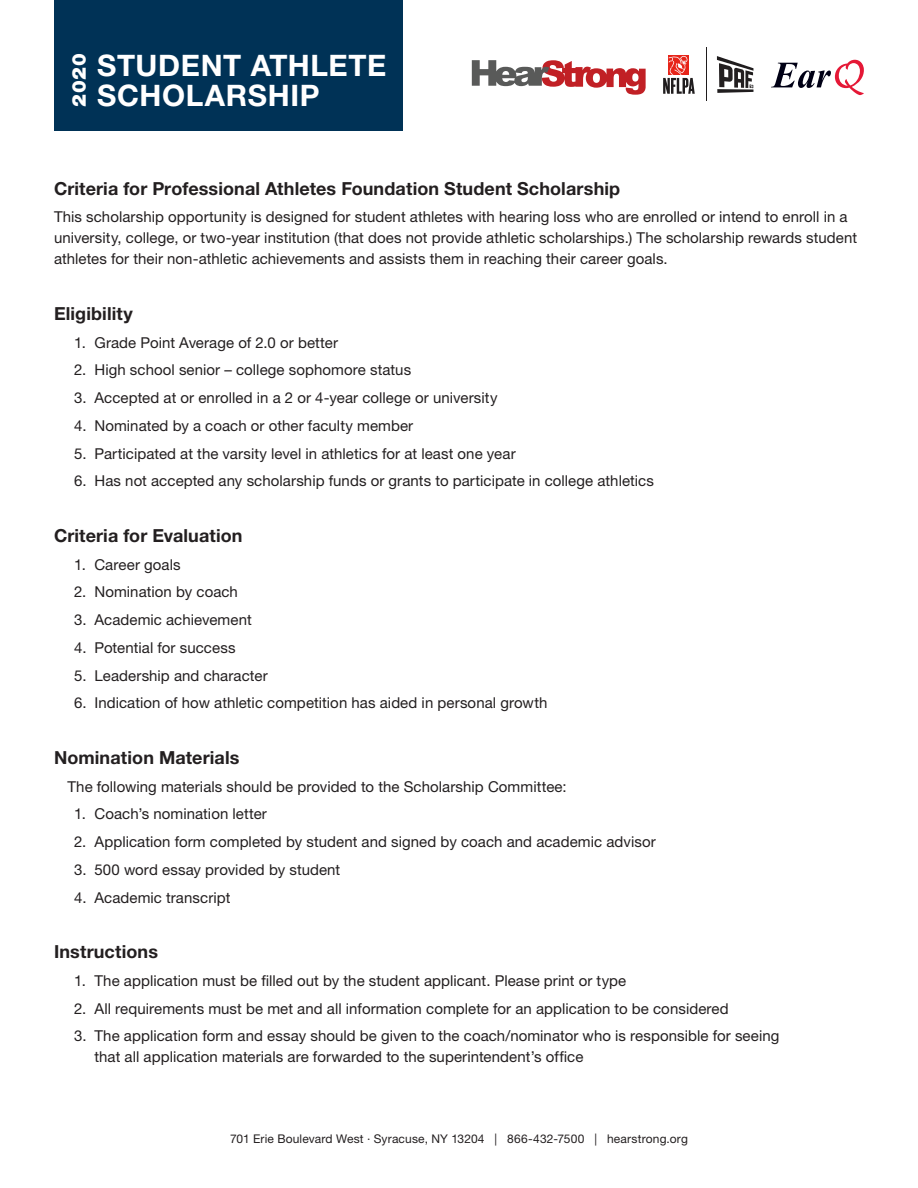
<style>
.page{position:relative;width:918px;height:1188px;background:#fff}
.page>*{position:absolute;margin:0;border:0;box-sizing:border-box;transform-origin:0 0}
.t1{font:700 29.7px "Helvetica Neue LT Std";letter-spacing:.02em;color:#fff}
.t2{font:900 19.2px "Helvetica Neue LT Std";color:#fff}
.heading{font:700 18px "Helvetica Neue LT Std";letter-spacing:.005em;color:#231f20}
.body{font:15px/21px "Helvetica Neue LT Std";letter-spacing:.005em;color:#231f20}
.number-Start{font:15px "Helvetica Neue LT Std";letter-spacing:.005em;color:#231f20}
.t3{font:12px "Helvetica Neue LT Std";letter-spacing:.015em;color:#231f20}
</style>
<div class="page">
<div style="left:54px;top:0;width:349px;height:131px;background:#003256"></div>
<svg style="left:771px;top:60px;width:93px;height:35px"></svg>
<svg style="left:663px;top:55px;width:32px;height:39px"></svg>
<svg style="left:717px;top:56px;width:36px;height:37px"></svg>
<hr style="left:706px;top:48px;width:1px;height:53px;background:#201d1e">
<svg style="left:472px;top:60px;width:174px;height:35px"></svg>
<p class="t2" style="left:68px;top:107px;width:55px;rotate:-90deg">2020</p>
<h1 class="t1" style="left:97px;top:47px;width:291px">STUDENT ATHLETE</h1>
<h1 class="t1" style="left:97px;top:77px;width:224px">SCHOLARSHIP</h1>
<p class="heading" style="left:54px;top:177px;width:568px">Criteria for Professional Athletes Foundation Student Scholarship</p>
<p class="body" style="left:54px;top:206px;width:805px">This scholarship opportunity is designed for student athletes with hearing loss who are enrolled or intend to enroll in a university, college, or two-year institution (that does not provide athletic scholarships.) The scholarship rewards student athletes for their non-athletic achievements and assists them in reaching their career goals.</p>
<p class="heading" style="left:54px;top:302px;width:80px">Eligibility</p>
<p class="body" style="left:74px;top:332px;width:265px">1. Grade Point Average of 2.0 or better</p>
<p class="body" style="left:74px;top:359px;width:339px">2. High school senior – college sophomore status</p>
<p class="body" style="left:74px;top:387px;width:425px">3. Accepted at or enrolled in a 2 or 4-year college or university</p>
<p class="body" style="left:74px;top:415px;width:341px">4. Nominated by a coach or other faculty member</p>
<p class="body" style="left:74px;top:443px;width:443px">5. Participated at the varsity level in athletics for at least one year</p>
<p class="body" style="left:74px;top:470px;width:581px">6. Has not accepted any scholarship funds or grants to participate in college athletics</p>
<p class="heading" style="left:54px;top:524px;width:190px">Criteria for Evaluation</p>
<p class="body" style="left:74px;top:554px;width:108px">1. Career goals</p>
<p class="body" style="left:74px;top:581px;width:165px">2. Nomination by coach</p>
<p class="body" style="left:74px;top:609px;width:179px">3. Academic achievement</p>
<p class="body" style="left:74px;top:637px;width:163px">4. Potential for success</p>
<p class="body" style="left:74px;top:665px;width:195px">5. Leadership and character</p>
<p class="body" style="left:74px;top:692px;width:475px">6. Indication of how athletic competition has aided in personal growth</p>
<p class="heading" style="left:54px;top:746px;width:187px">Nomination Materials</p>
<p class="number-Start" style="left:68px;top:777px;width:501px">The following materials should be provided to the Scholarship Committee:</p>
<p class="body" style="left:74px;top:803px;width:194px">1. Coach’s nomination letter</p>
<p class="body" style="left:74px;top:831px;width:583px">2. Application form completed by student and signed by coach and academic advisor</p>
<p class="body" style="left:74px;top:859px;width:268px">3. 500 word essay provided by student</p>
<p class="body" style="left:74px;top:887px;width:158px">4. Academic transcript</p>
<p class="heading" style="left:54px;top:941px;width:106px">Instructions</p>
<p class="body" style="left:74px;top:970px;width:554px">1. The application must be filled out by the student applicant. Please print or type</p>
<p class="body" style="left:74px;top:998px;width:656px">2. All requirements must be met and all information complete for an application to be considered</p>
<p class="body" style="left:94px;top:1025px;width:686px;text-indent:-20px">3. The application form and essay should be given to the coach/nominator who is responsible for seeing that all application materials are forwarded to the superintendent’s office</p>
<p class="t3" style="left:230px;top:1131px;width:459px">701 Erie Boulevard West · Syracuse, NY 13204 | 866-432-7500 | hearstrong.org</p>
</div>
